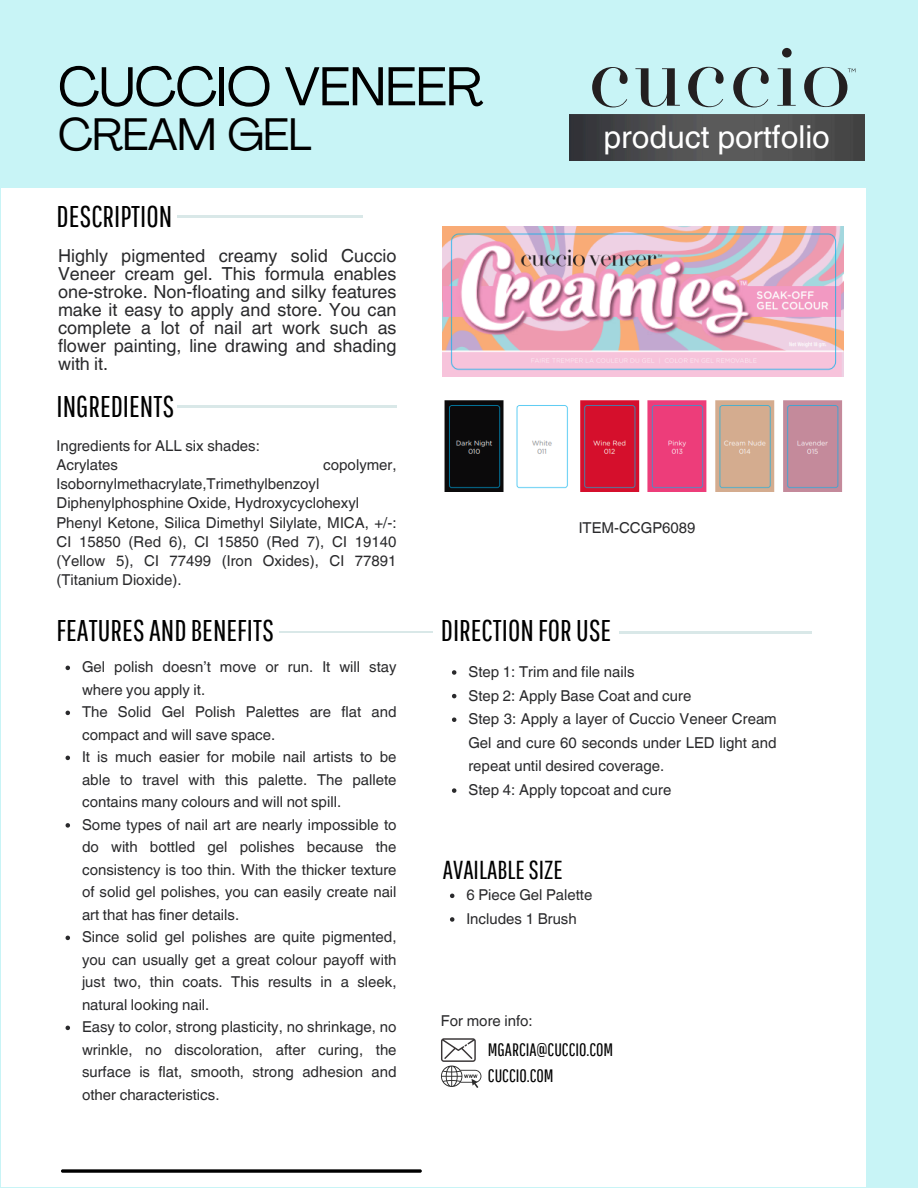
<style>
.page{position:relative;width:918px;height:1188px;background:#c8f4f6}
.page>*{position:absolute;margin:0;border:0;box-sizing:border-box;transform-origin:0 0}
.t1{font:54px "Agrandir";letter-spacing:-.015em;color:#000}
.t2{font:45px "Agrandir";letter-spacing:-.015em;color:#000}
.t3{font:31.65px "Helvetica World";color:#fff}
.t4{font:30px "Pathway Gothic One";color:#000}
.t5{font:26.1px "Pathway Gothic One";color:#000}
.t6{font:18px/18px "Helvetica World";color:#2a2a2c;text-align:justify}
.t7{font:18px "Pathway Gothic One";color:#000}
.t8{font:15px/22.5px "Helvetica World";color:#2a2a2c;text-align:justify}
</style>
<div class="page">
<div style="left:1px;top:189px;width:864px;height:998px;background:#fff"></div>
<hr style="left:177px;top:215px;width:186px;height:2px;background:#d9e8e8">
<hr style="left:177px;top:406px;width:220px;height:2px;background:#d9e8e8">
<hr style="left:620px;top:631px;width:192px;height:2px;background:#d9e8e8">
<svg style="left:592px;top:67px;width:36px;height:40px"></svg>
<svg style="left:635px;top:68px;width:45px;height:39px"></svg>
<svg style="left:688px;top:67px;width:36px;height:40px"></svg>
<svg style="left:733px;top:67px;width:36px;height:40px"></svg>
<svg style="left:777px;top:48px;width:19px;height:58px"></svg>
<svg style="left:804px;top:67px;width:51px;height:40px"></svg>
<img style="left:569px;top:114px;width:295px;height:46px">
<hr style="left:280px;top:632px;width:153px;height:1px;background:#d9e8e8">
<svg style="left:441px;top:1038px;width:40px;height:50px"></svg>
<svg style="left:61px;top:1169px;width:361px;height:4px"></svg>
<img style="left:443px;top:227px;width:400px;height:149px">
<img style="left:444px;top:400px;width:399px;height:92px">
<svg style="left:66px;top:666px;width:4px;height:4px"></svg>
<svg style="left:66px;top:711px;width:4px;height:4px"></svg>
<svg style="left:66px;top:756px;width:4px;height:4px"></svg>
<svg style="left:66px;top:823px;width:4px;height:5px"></svg>
<svg style="left:66px;top:936px;width:4px;height:4px"></svg>
<svg style="left:66px;top:1026px;width:4px;height:4px"></svg>
<svg style="left:452px;top:670px;width:4px;height:5px"></svg>
<svg style="left:452px;top:694px;width:4px;height:4px"></svg>
<svg style="left:452px;top:717px;width:4px;height:5px"></svg>
<svg style="left:452px;top:788px;width:4px;height:5px"></svg>
<svg style="left:450px;top:894px;width:4px;height:4px"></svg>
<svg style="left:450px;top:917px;width:4px;height:5px"></svg>
<p class="t1" style="left:58px;top:65px;width:427px">CUCCIO VENEER</p>
<p class="t2" style="left:58px;top:116px;width:255px">CREAM GEL</p>
<p class="t4" style="left:57px;top:198px;width:117px">DESCRIPTION</p>
<p class="t6" style="left:58px;top:247px;width:340px">Highly pigmented creamy solid Cuccio Veneer cream gel. This formula enables one-stroke. Non-floating and silky features make it easy to apply and store. You can complete a lot of nail art work such as flower painting, line drawing and shading with it.</p>
<p class="t4" style="left:57px;top:388px;width:119px">INGREDIENTS</p>
<p class="t8" style="left:57px;top:435px;width:205px">Ingredients for ALL six shades:</p>
<p class="t8" style="left:57px;top:454px;width:63px">Acrylates</p>
<p class="t8" style="left:323px;top:454px;width:75px">copolymer,</p>
<p class="t8" style="left:57px;top:474px;width:304px;line-height:19.2px">Isobornylmethacrylate,Trimethylbenzoyl<br>Diphenylphosphine Oxide, Hydroxycyclohexyl</p>
<p class="t8" style="left:57px;top:513px;width:342px;line-height:19.2px">Phenyl Ketone, Silica Dimethyl Silylate, MICA, +/-:<br>CI 15850 (Red 6), CI 15850 (Red 7), CI 19140 (Yellow 5), CI 77499 (Iron Oxides), CI 77891 (Titanium Dioxide).</p>
<p class="t3" style="left:604px;top:118px;width:228px">product portfolio</p>
<h6 class="t8" style="left:579px;top:516px;width:118px">ITEM-CCGP6089</h6>
<p class="t4" style="left:57px;top:612px;width:219px">FEATURESAND BENEFITS</p>
<p class="t8" style="left:82px;top:656px;width:316px">Gel polish doesn’t move or run. It will stay where you apply it.</p>
<p class="t8" style="left:82px;top:701px;width:316px">The Solid Gel Polish Palettes are flat and compact and will save space.</p>
<p class="t8" style="left:82px;top:746px;width:316px">It is much easier for mobile nail artists to be able to travel with this palette. The pallete contains many colours and will not spill.</p>
<p class="t8" style="left:82px;top:813px;width:316px">Some types of nail art are nearly impossible to do with bottled gel polishes because the consistency is too thin. With the thicker texture of solid gel polishes, you can easily create nail art that has finer details.</p>
<p class="t8" style="left:82px;top:926px;width:316px">Since solid gel polishes are quite pigmented, you can usually get a great colour payoff with just two, thin coats. This results in a sleek, natural looking nail.</p>
<p class="t8" style="left:82px;top:1016px;width:316px">Easy to color, strong plasticity, no shrinkage, no wrinkle, no discoloration, after curing, the surface is flat, smooth, strong adhesion and other characteristics.</p>
<p class="t4" style="left:441px;top:612px;width:172px">DIRECTION FOR USE</p>
<p class="t8" style="left:468px;top:661px;width:168px">Step 1: Trim and file nails</p>
<h5 class="t8" style="left:468px;top:684px;width:224px">Step 2: Apply Base Coat and cure</h5>
<p class="t8" style="left:468px;top:707px;width:310px;line-height:23.7px">Step 3: Apply a layer of Cuccio Veneer Cream Gel and cure 60 seconds under LED light and repeat until desired coverage.</p>
<p class="t8" style="left:468px;top:779px;width:204px">Step 4: Apply topcoat and cure</p>
<p class="t5" style="left:443px;top:854px;width:121px">AVAILABLESIZE</p>
<p class="t8" style="left:466px;top:883px;width:127px;line-height:23.7px">6 Piece Gel Palette<br>Includes 1 Brush</p>
<p class="t8" style="left:441px;top:1009px;width:93px">For more info:</p>
<p class="t7" style="left:488px;top:1039px;width:127px">MGARCIA@CUCCIO.COM</p>
<p class="t7" style="left:488px;top:1065px;width:67px">CUCCIO.COM</p>
</div>
